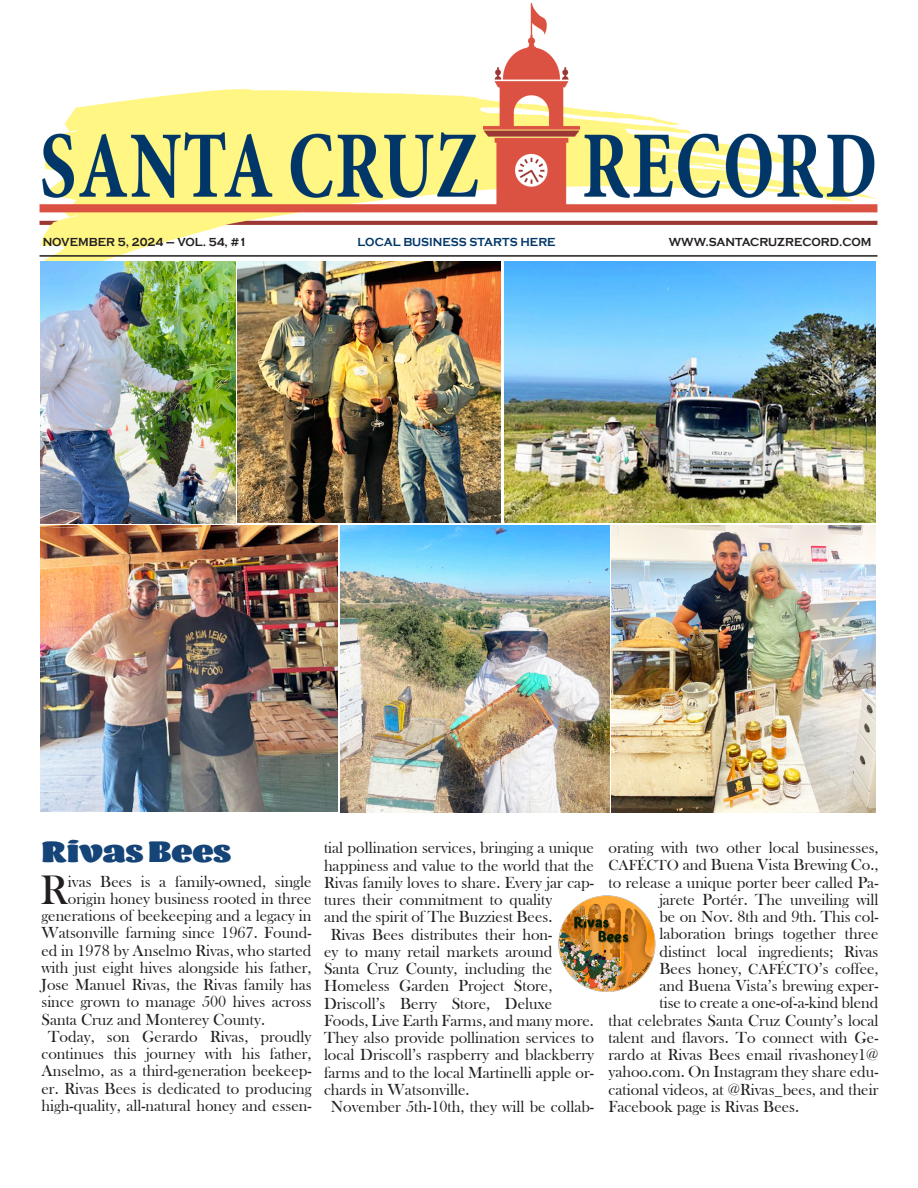
<style>
.page{position:relative;width:918px;height:1188px;background:#fff}
.page>*{position:absolute;margin:0;border:0;box-sizing:border-box;transform-origin:0 0}
.t1{font:42.45px "Bask Old Face";color:#231f20}
.Inside_this_Issue{font:30px "Barricada Pro";color:#154478;scale:1.19 1}
.t2{font:16.5px/17.2px "Bask Old Face";color:#231f20}
.t3{font:700 12px "Copperplate Gothic";color:#231f20;scale:.92 1}
.t4{font:700 12px "Copperplate Gothic";color:#003667;scale:.92 1}
.s1{font-size:15px}
</style>
<div class="page">
<img style="left:39px;top:4px;width:839px;height:262px">
<img style="left:558px;top:895px;width:98px;height:97px">
<img style="left:41px;top:261px;width:194px;height:262px">
<img style="left:504px;top:261px;width:372px;height:262px">
<img style="left:238px;top:262px;width:263px;height:261px">
<img style="left:41px;top:526px;width:297px;height:286px">
<img style="left:340px;top:526px;width:269px;height:287px">
<img style="left:612px;top:526px;width:264px;height:286px">
<p class="t3" style="left:43px;top:235px;width:224px">NOVEMBER 5, 2024 – VOL. 54, #1</p>
<p class="t4" style="left:358px;top:235px;width:217px">LOCAL BUSINESS STARTS HERE</p>
<p class="t3" style="left:669px;top:235px;width:222px">WWW.SANTACRUZRECORD.COM</p>
<p class="Inside_this_Issue" style="left:41px;top:834px;width:161px">Rivas Bees</p>
<p class="t2" style="left:324px;top:840px;width:272px">tial pollination services, bringing a unique happiness and value to the world that the Rivas family loves to share. Every jar cap&shy;tures their commitment to quality<br>and the spirit of The Buzziest Bees.</p>
<p class="t2" style="left:324px;top:926px;width:272px;text-indent:7px">Rivas Bees distributes their hon-<br>ey to many retail markets around<br>Santa Cruz County, including the Homeless Garden Project Store, Driscoll’s Berry Store, Deluxe Foods, Live Earth Farms, and many more.<br>They also provide pollination services to local Driscoll’s raspberry and blackberry farms and to the local Martinelli apple or&shy;chards in Watsonville.</p>
<p class="t2" style="left:331px;top:1098px;width:265px">November 5th-10th, they will be collab-</p>
<p class="t1" style="left:40px;top:866px;width:29px">R</p>
<p class="t2" style="left:68px;top:873px;width:245px">ivas Bees is a family-owned, single</p>
<p class="t2" style="left:68px;top:890px;width:245px">origin honey business rooted in three</p>
<p class="t2" style="left:42px;top:907px;width:272px">generations of beekeeping and a legacy in</p>
<p class="t2" style="left:42px;top:925px;width:272px">Watsonville farming since 1967. Found-</p>
<p class="t2" style="left:42px;top:942px;width:272px">ed in 1978 by Anselmo Rivas, who started</p>
<p class="t2" style="left:42px;top:959px;width:271px">with just eight hives alongside his father,</p>
<p class="t2" style="left:42px;top:976px;width:272px">Jose Manuel Rivas, the Rivas family has</p>
<p class="t2" style="left:42px;top:994px;width:272px">since grown to manage 500 hives across</p>
<p class="t2" style="left:42px;top:1011px;width:225px">Santa Cruz and Monterey County.</p>
<p class="t2" style="left:42px;top:1028px;width:272px;text-align:center">Today, son Gerardo Rivas, proudly continues this journey with his father, Anselmo, as a third-generation beekeep&shy;er. Rivas Bees is dedicated to producing high-quality, all-natural honey and essen-</p>
<p class="t2" style="left:609px;top:839px;width:272px">orating with two other local businesses,</p>
<p class="t2" style="left:609px;top:857px;width:271px"><span class="s1">CAFÉCTO</span> and Buena Vista Brewing Co.,</p>
<p class="t2" style="left:609px;top:874px;width:272px">to release a unique porter beer called Pa-</p>
<p class="t2" style="left:659px;top:891px;width:221px">jarete Portér. The unveiling will</p>
<p class="t2" style="left:659px;top:908px;width:221px">be on Nov. 8th and 9th. This col-</p>
<p class="t2" style="left:659px;top:926px;width:221px">laboration brings together three</p>
<p class="t2" style="left:659px;top:943px;width:221px">distinct local ingredients; Rivas</p>
<p class="t2" style="left:659px;top:960px;width:221px">Bees honey, <span class="s1">CAFÉCTO</span>’s coffee,</p>
<p class="t2" style="left:659px;top:977px;width:221px">and Buena Vista’s brewing exper-</p>
<p class="t2" style="left:659px;top:995px;width:221px">tise to create a one-of-a-kind blend</p>
<p class="t2" style="left:609px;top:1012px;width:271px">that celebrates Santa Cruz County’s local</p>
<p class="t2" style="left:609px;top:1029px;width:272px">talent and flavors. To connect with Ge-</p>
<p class="t2" style="left:609px;top:1046px;width:272px">rardo at Rivas Bees email rivashoney1@</p>
<p class="t2" style="left:609px;top:1064px;width:272px">yahoo.com. On Instagram they share edu-</p>
<p class="t2" style="left:609px;top:1081px;width:271px">cational videos, at @Rivas_bees, and their</p>
<p class="t2" style="left:609px;top:1098px;width:192px">Facebook page is Rivas Bees.</p>
</div>
